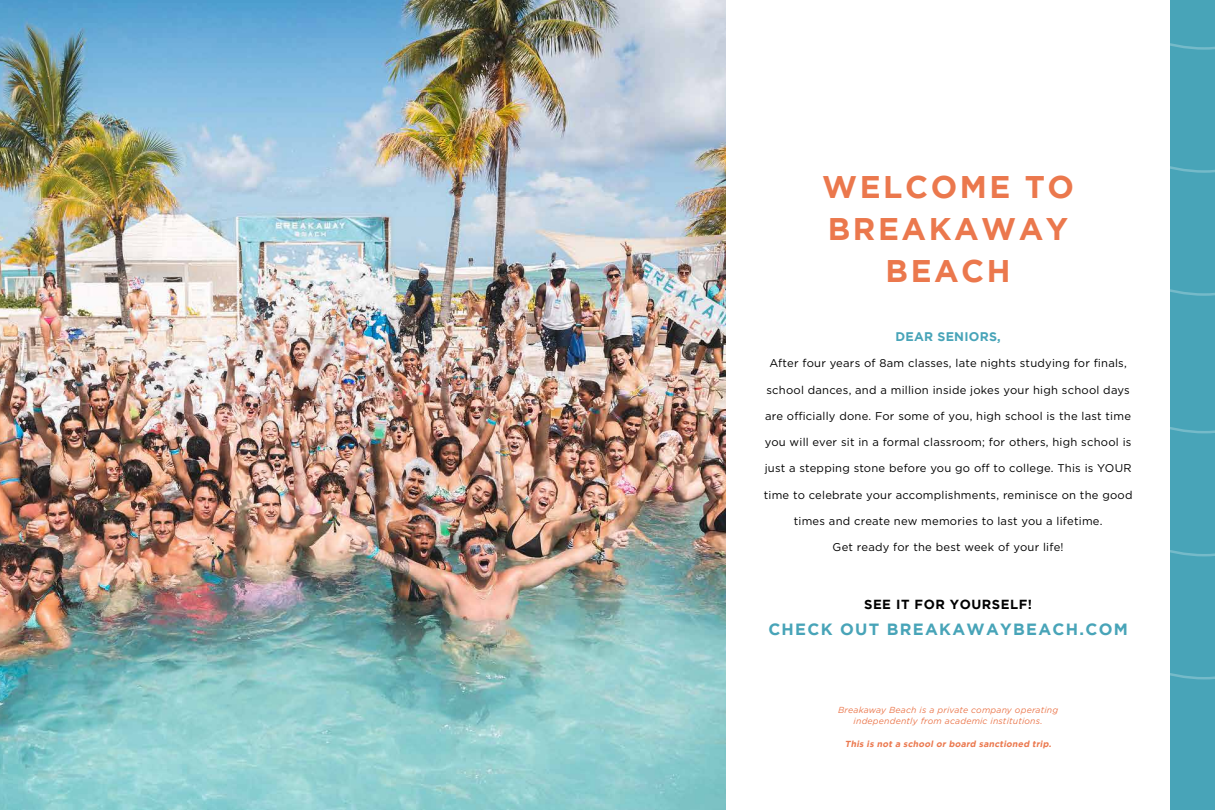
<style>
.page{position:relative;width:1215px;height:810px;background:#fff}
.page>*{position:absolute;margin:0;border:0;box-sizing:border-box;transform-origin:0 0}
.t1{font:700 31.25px/42.4px "Gotham";letter-spacing:.08em;color:#eb784d;text-align:center}
.t2{font:700 16.25px "Gotham";letter-spacing:.08em;color:#48a4b8}
.t3{font:700 13.12px "Gotham";letter-spacing:.04em;color:#000}
.t4{font:700 12.5px "Gotham";letter-spacing:.02em;color:#48a4b8}
.t5{font:11.25px "Gotham";letter-spacing:.02em;color:#000}
.t6{font:italic 8.75px/11.2px "Gotham";letter-spacing:.02em;color:#eb784e;text-align:center}
.t7{font:italic 700 8.75px "Gotham";color:#eb784e}
</style>
<div class="page">
<img style="left:0;top:0;width:726px;height:810px">
<div style="left:904px;top:0;width:311px;height:810px;background:#48a4b8"></div>
<div style="left:726px;top:0;width:444px;height:810px;background:#fff"></div>
<svg style="left:1170px;top:43px;width:45px;height:7px"></svg>
<svg style="left:1170px;top:166px;width:45px;height:7px"></svg>
<svg style="left:1170px;top:289px;width:45px;height:7px"></svg>
<svg style="left:1170px;top:427px;width:45px;height:7px"></svg>
<svg style="left:1170px;top:550px;width:45px;height:7px"></svg>
<svg style="left:1170px;top:673px;width:45px;height:7px"></svg>
<h1 class="t1" style="left:822px;top:165px;width:253px">WELCOME TO<br>BREAKAWAY<br>BEACH</h1>
<p class="t4" style="left:895px;top:329px;width:107px">DEAR SENIORS,</p>
<p class="t5" style="left:769px;top:356px;width:359px">After four years of 8am classes, late nights studying for finals,</p>
<p class="t5" style="left:766px;top:382px;width:365px">school dances, and a million inside jokes your high school days</p>
<p class="t5" style="left:765px;top:409px;width:367px">are officially done. For some of you, high school is the last time</p>
<p class="t5" style="left:765px;top:435px;width:368px">you will ever sit in a formal classroom; for others, high school is</p>
<p class="t5" style="left:765px;top:461px;width:368px">just a stepping stone before you go off to college. This is YOUR</p>
<p class="t5" style="left:764px;top:487px;width:370px">time to celebrate your accomplishments, reminisce on the good</p>
<p class="t5" style="left:794px;top:514px;width:310px">times and create new memories to last you a lifetime.</p>
<p class="t5" style="left:833px;top:540px;width:232px">Get ready for the best week of your life!</p>
<p class="t3" style="left:864px;top:597px;width:170px">SEE IT FOR YOURSELF!</p>
<h2 class="t2" style="left:768px;top:620px;width:361px">CHECK OUT BREAKAWAYBEACH.COM</h2>
<p class="t6" style="left:838px;top:704px;width:222px">Breakaway Beach is a private company operating independently from academic institutions.</p>
<p class="t7" style="left:845px;top:738px;width:210px">This is not a school or board sanctioned trip.</p>
</div>
